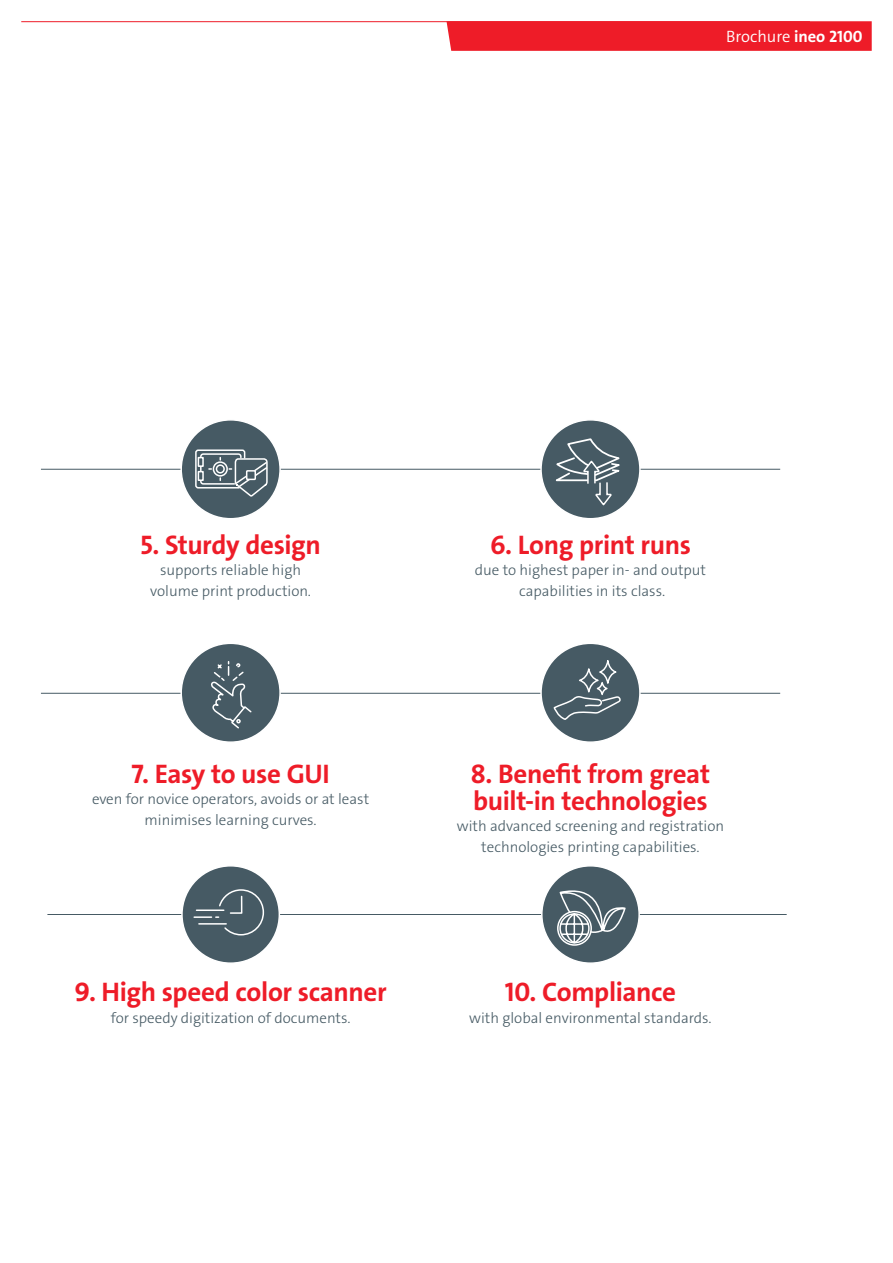
<style>
.page{position:relative;width:893px;height:1263px;background:#fff}
.page>*{position:absolute;margin:0;border:0;box-sizing:border-box;transform-origin:0 0}
.t1{font:27px/26.7px "The Sans LP7 Bld";letter-spacing:-.015em;color:#ee1c28}
.t2{font:16.5px "The Sans LP4 Se Lig";color:#fff}
.t3{font:15px/21.3px "The Sans LP3 Lig";color:#465a64;text-align:center}
.s1{font-family:"The Sans LP7 Bld"}
</style>
<div class="page">
<hr style="left:41px;top:469px;width:739px;height:1px;background:#465a64">
<div style="left:541px;top:420px;width:99px;height:99px;background:#465a64;border-radius:50%"></div>
<div style="left:540px;top:419px;width:101px;height:100px;border:2px solid #fff;border-radius:50%"></div>
<svg style="left:550px;top:437px;width:76px;height:70px"></svg>
<hr style="left:41px;top:693px;width:739px;height:1px;background:#465a64">
<div style="left:181px;top:643px;width:99px;height:99px;background:#465a64;border-radius:50%"></div>
<div style="left:180px;top:642px;width:101px;height:101px;border:2px solid #fff;border-radius:50%"></div>
<svg style="left:211px;top:661px;width:41px;height:68px"></svg>
<div style="left:541px;top:643px;width:99px;height:99px;background:#465a64;border-radius:50%"></div>
<div style="left:540px;top:642px;width:101px;height:101px;border:2px solid #fff;border-radius:50%"></div>
<svg style="left:553px;top:651px;width:68px;height:69px"></svg>
<hr style="left:47px;top:914px;width:740px;height:1px;background:#465a64">
<div style="left:182px;top:866px;width:97px;height:97px;background:#465a64;border-radius:50%"></div>
<div style="left:181px;top:865px;width:99px;height:99px;border:2px solid #fff;border-radius:50%"></div>
<svg style="left:193px;top:889px;width:72px;height:47px"></svg>
<div style="left:542px;top:866px;width:97px;height:97px;background:#465a64;border-radius:50%"></div>
<div style="left:541px;top:865px;width:99px;height:99px;border:2px solid #fff;border-radius:50%"></div>
<div style="left:557px;top:911px;width:35px;height:35px;border:2px solid #fff;border-radius:50%"></div>
<svg style="left:558px;top:890px;width:68px;height:55px"></svg>
<div style="left:559px;top:913px;width:31px;height:30px;border:2px solid #fff;border-radius:50%"></div>
<div style="left:181px;top:420px;width:99px;height:99px;background:#465a64;border-radius:50%"></div>
<div style="left:180px;top:419px;width:101px;height:100px;border:2px solid #fff;border-radius:50%"></div>
<svg style="left:194px;top:449px;width:75px;height:57px"></svg>
<div style="left:446px;top:21px;width:426px;height:30px;background:#ee1c28"></div>
<hr style="left:21px;top:21px;width:789px;height:1px;background:#ee1c28">
<p class="t2" style="left:726px;top:26px;width:138px">Brochure <span class="s1">ineo 2100</span></p>
<p class="t1" style="left:140px;top:532px;width:182px">5. Sturdy design</p>
<p class="t3" style="left:150px;top:559px;width:162px">supports reliable high volume print production.</p>
<p class="t1" style="left:131px;top:761px;width:200px">7. Easy to use GUI</p>
<p class="t3" style="left:92px;top:788px;width:279px">even for novice operators, avoids or at least minimises learning curves.</p>
<p class="t1" style="left:75px;top:979px;width:313px">9. High speed color scanner</p>
<p class="t3" style="left:111px;top:1007px;width:241px">for speedy digitization of documents.</p>
<p class="t1" style="left:490px;top:532px;width:202px">6. Long print runs</p>
<p class="t3" style="left:475px;top:559px;width:233px">due to highest paper in- and output capabilities in its class.</p>
<p class="t1" style="left:471px;top:761px;width:241px">8. Benefit from great built-in technologies</p>
<p class="t3" style="left:457px;top:815px;width:269px">with advanced screening and registration technologies printing capabilities.</p>
<p class="t1" style="left:505px;top:979px;width:173px">10. Compliance</p>
<p class="t3" style="left:469px;top:1007px;width:244px">with global environmental standards.</p>
</div>
